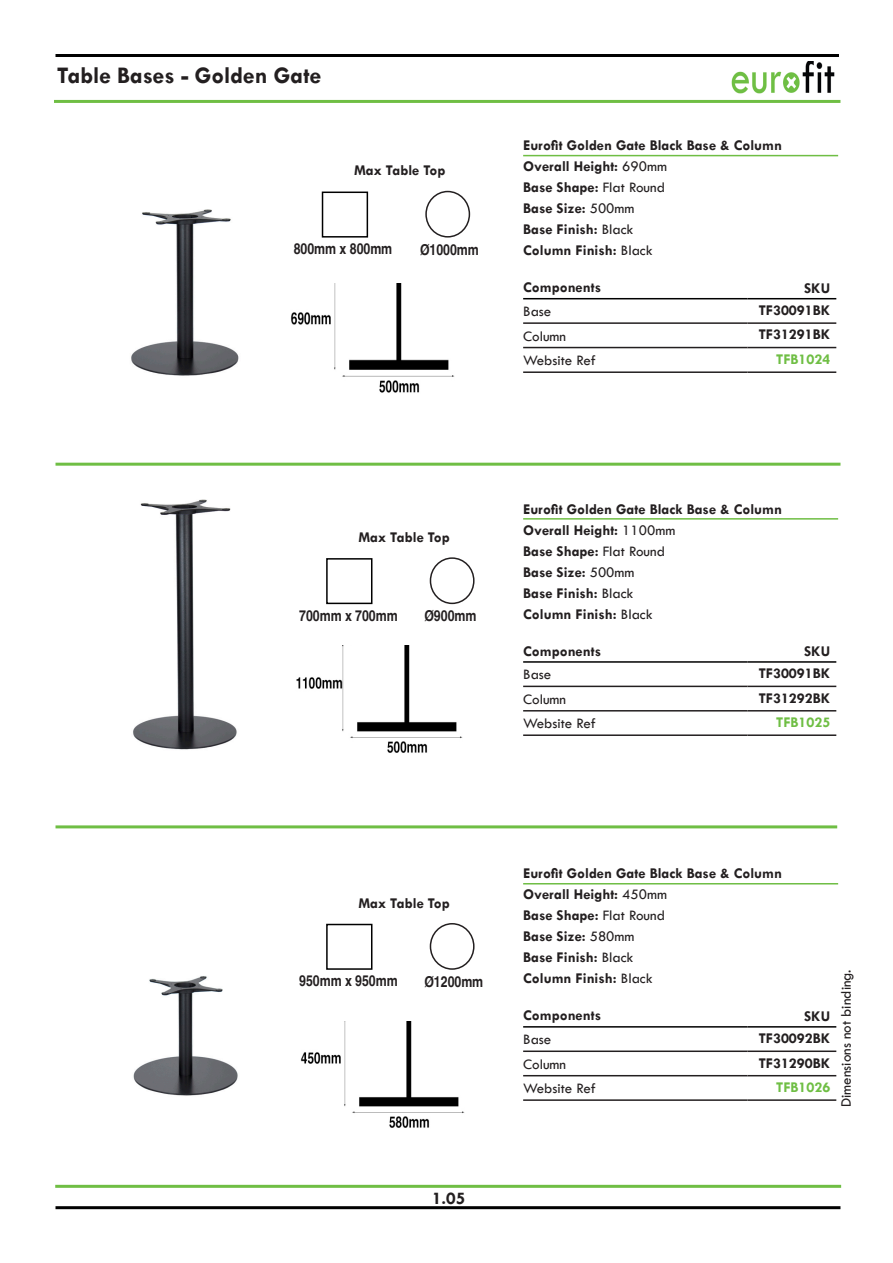
<style>
.page{position:relative;width:893px;height:1263px;background:#fff}
.page>*{position:absolute;margin:0;border:0;box-sizing:border-box;transform-origin:0 0}
.t1{font:700 24px "Tw Cen";color:#231f20}
.t2{font:700 18px "Tw Cen";color:#231f20}
.t3{font:700 15px "Tw Cen";color:#231f20}
.t4{font:15px "Tw Cen";color:#231f20}
.t5{font:700 condensed 15px "Helvetica";color:#231f20}
.t6{font:700 15px "Tw Cen";color:#6fbe44}
.s1{font-weight:400}
</style>
<div class="page">
<hr style="left:56px;top:54px;width:783px;height:3px;background:#000">
<hr style="left:54px;top:100px;width:786px;height:3px;background:#6fbe44">
<img style="left:731px;top:61px;width:104px;height:33px">
<hr style="left:56px;top:1206px;width:784px;height:3px;background:#000">
<hr style="left:55px;top:1185px;width:786px;height:3px;background:#6fbe44">
<hr style="left:523px;top:322px;width:225px;height:2px;background:#231f20">
<hr style="left:748px;top:322px;width:88px;height:2px;background:#231f20">
<hr style="left:523px;top:347px;width:225px;height:1px;background:#231f20">
<hr style="left:748px;top:347px;width:88px;height:1px;background:#231f20">
<hr style="left:523px;top:298px;width:225px;height:1px;background:#000">
<hr style="left:748px;top:298px;width:88px;height:1px;background:#000">
<hr style="left:523px;top:371px;width:225px;height:2px;background:#231f20">
<hr style="left:748px;top:371px;width:88px;height:2px;background:#231f20">
<hr style="left:523px;top:155px;width:315px;height:1px;background:#6fbe44">
<hr style="left:56px;top:825px;width:781px;height:3px;background:#6fbe44">
<hr style="left:56px;top:463px;width:784px;height:3px;background:#6fbe44">
<hr style="left:523px;top:686px;width:225px;height:1px;background:#231f20">
<hr style="left:748px;top:686px;width:88px;height:1px;background:#231f20">
<hr style="left:523px;top:710px;width:225px;height:1px;background:#231f20">
<hr style="left:748px;top:710px;width:88px;height:1px;background:#231f20">
<hr style="left:523px;top:661px;width:225px;height:2px;background:#000">
<hr style="left:748px;top:661px;width:88px;height:2px;background:#000">
<hr style="left:523px;top:734px;width:225px;height:2px;background:#231f20">
<hr style="left:748px;top:734px;width:88px;height:2px;background:#231f20">
<hr style="left:523px;top:518px;width:315px;height:2px;background:#6fbe44">
<hr style="left:523px;top:1050px;width:225px;height:2px;background:#231f20">
<hr style="left:748px;top:1050px;width:88px;height:2px;background:#231f20">
<hr style="left:523px;top:1075px;width:225px;height:1px;background:#231f20">
<hr style="left:748px;top:1075px;width:88px;height:1px;background:#231f20">
<hr style="left:523px;top:1026px;width:225px;height:1px;background:#000">
<hr style="left:748px;top:1026px;width:88px;height:1px;background:#000">
<hr style="left:523px;top:1099px;width:225px;height:2px;background:#231f20">
<hr style="left:748px;top:1099px;width:88px;height:2px;background:#231f20">
<hr style="left:523px;top:883px;width:315px;height:1px;background:#6fbe44">
<img style="left:291px;top:284px;width:164px;height:109px">
<img style="left:296px;top:646px;width:167px;height:107px">
<img style="left:300px;top:1022px;width:165px;height:106px">
<div style="left:322px;top:192px;width:46px;height:46px;border:2px solid #000"></div>
<div style="left:425px;top:191px;width:45px;height:47px;border:2px solid #231f20;border-radius:50%"></div>
<div style="left:326px;top:558px;width:46px;height:46px;border:2px solid #000"></div>
<div style="left:430px;top:557px;width:45px;height:47px;border:2px solid #231f20;border-radius:50%"></div>
<div style="left:326px;top:924px;width:46px;height:46px;border:2px solid #000"></div>
<div style="left:430px;top:923px;width:45px;height:47px;border:2px solid #231f20;border-radius:50%"></div>
<img style="left:133px;top:500px;width:104px;height:250px">
<img style="left:133px;top:976px;width:105px;height:120px">
<img style="left:131px;top:209px;width:108px;height:167px">
<p class="t1" style="left:57px;top:61px;width:266px">Table Bases - Golden Gate</p>
<p class="t3" style="left:354px;top:162px;width:93px">Max Table Top</p>
<p class="t5" style="left:294px;top:238px;width:100px">800mm x 800mm</p>
<p class="t5" style="left:420px;top:239px;width:60px">Ø1000mm</p>
<p class="t3" style="left:523px;top:137px;width:260px">Eurofit Golden Gate Black Base &amp; Column</p>
<p class="t3" style="left:523px;top:158px;width:145px">Overall Height: <span class="s1">690mm</span></p>
<p class="t3" style="left:523px;top:179px;width:143px">Base Shape: <span class="s1">Flat Round</span></p>
<p class="t3" style="left:523px;top:200px;width:113px">Base Size: <span class="s1">500mm</span></p>
<p class="t3" style="left:523px;top:221px;width:112px">Base Finish: <span class="s1">Black</span></p>
<p class="t3" style="left:523px;top:242px;width:131px">Column Finish: <span class="s1">Black</span></p>
<p class="t3" style="left:523px;top:279px;width:79px">Components</p>
<p class="t3" style="left:804px;top:279px;width:28px">SKU</p>
<p class="t4" style="left:523px;top:302px;width:30px">Base</p>
<p class="t3" style="left:759px;top:301px;width:73px">TF30091BK</p>
<p class="t4" style="left:523px;top:327px;width:44px">Column</p>
<p class="t3" style="left:759px;top:326px;width:73px">TF31291BK</p>
<p class="t4" style="left:523px;top:351px;width:74px">Website Ref</p>
<p class="t6" style="left:776px;top:350px;width:56px">TFB1024</p>
<p class="t3" style="left:358px;top:528px;width:93px">Max Table Top</p>
<p class="t5" style="left:299px;top:605px;width:100px">700mm x 700mm</p>
<p class="t5" style="left:424px;top:605px;width:53px">Ø900mm</p>
<p class="t3" style="left:523px;top:500px;width:260px">Eurofit Golden Gate Black Base &amp; Column</p>
<p class="t3" style="left:523px;top:521px;width:154px">Overall Height: <span class="s1">1100mm</span></p>
<p class="t3" style="left:523px;top:542px;width:143px">Base Shape: <span class="s1">Flat Round</span></p>
<p class="t3" style="left:523px;top:563px;width:113px">Base Size: <span class="s1">500mm</span></p>
<p class="t3" style="left:523px;top:584px;width:112px">Base Finish: <span class="s1">Black</span></p>
<p class="t3" style="left:523px;top:605px;width:131px">Column Finish: <span class="s1">Black</span></p>
<p class="t3" style="left:523px;top:642px;width:79px">Components</p>
<p class="t3" style="left:804px;top:642px;width:28px">SKU</p>
<p class="t4" style="left:523px;top:666px;width:30px">Base</p>
<p class="t3" style="left:759px;top:664px;width:73px">TF30091BK</p>
<p class="t4" style="left:523px;top:690px;width:44px">Column</p>
<p class="t3" style="left:759px;top:689px;width:73px">TF31292BK</p>
<p class="t4" style="left:523px;top:714px;width:74px">Website Ref</p>
<p class="t6" style="left:776px;top:713px;width:56px">TFB1025</p>
<p class="t3" style="left:358px;top:894px;width:93px">Max Table Top</p>
<p class="t5" style="left:299px;top:971px;width:100px">950mm x 950mm</p>
<p class="t5" style="left:424px;top:971px;width:60px">Ø1200mm</p>
<p class="t2" style="left:432px;top:1187px;width:35px">1.05</p>
<p class="t3" style="left:523px;top:865px;width:260px">Eurofit Golden Gate Black Base &amp; Column</p>
<p class="t3" style="left:523px;top:886px;width:145px">Overall Height: <span class="s1">450mm</span></p>
<p class="t3" style="left:523px;top:907px;width:143px">Base Shape: <span class="s1">Flat Round</span></p>
<p class="t3" style="left:523px;top:928px;width:113px">Base Size: <span class="s1">580mm</span></p>
<p class="t3" style="left:523px;top:949px;width:112px">Base Finish: <span class="s1">Black</span></p>
<p class="t3" style="left:523px;top:970px;width:131px">Column Finish: <span class="s1">Black</span></p>
<p class="t3" style="left:523px;top:1007px;width:79px">Components</p>
<p class="t3" style="left:804px;top:1007px;width:28px">SKU</p>
<p class="t4" style="left:523px;top:1030px;width:30px">Base</p>
<p class="t3" style="left:759px;top:1029px;width:73px">TF30092BK</p>
<p class="t4" style="left:523px;top:1055px;width:44px">Column</p>
<p class="t3" style="left:759px;top:1054px;width:73px">TF31290BK</p>
<p class="t4" style="left:523px;top:1079px;width:74px">Website Ref</p>
<p class="t6" style="left:776px;top:1078px;width:56px">TFB1026</p>
<p class="t4" style="left:837px;top:1107px;width:139px;rotate:-90deg">Dimensions not binding.</p>
</div>
